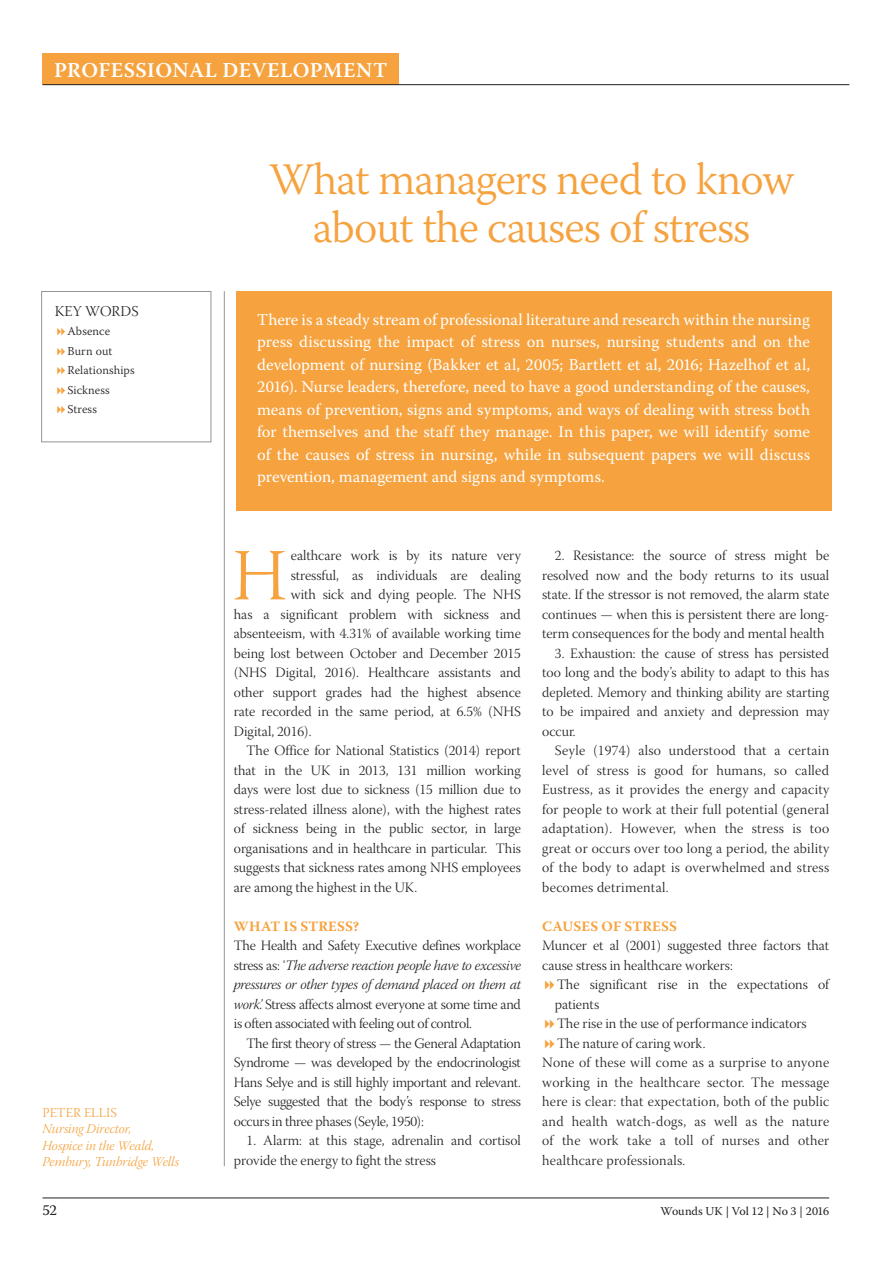
<style>
.page{position:relative;width:893px;height:1263px;background:#fff}
.page>*{position:absolute;margin:0;border:0;box-sizing:border-box;transform-origin:0 0}
.t1{font:73.35px "Warnock Pro Light Subh";color:#f6a23e}
.t2{font:300 45px/48px "Warnock Pro";letter-spacing:-.025em;color:#f6a23e;text-align:center}
.t3{font:600 21px "Warnock Pro";letter-spacing:.02em;color:#fff}
.t4{font:16.5px/22.5px "Warnock Pro";color:#fff;text-align:justify}
.t5{font:15px "Warnock Pro Light Subh";letter-spacing:.01em;color:#231f20}
.t6{font:15px "Warnock Pro";color:#231f20}
.t7{font:14.25px/19.5px "Warnock Pro Light Subh";color:#231f20;text-align:justify}
.t8{font:14.25px "Warnock Pro Light Subh";letter-spacing:.02em;color:#231f20}
.t9{font:14.25px/19.5px "Warnock Pro Light Subh";letter-spacing:-.02em;color:#231f20}
.t10{font:14.25px/19.5px "Warnock Pro Light It Subh";letter-spacing:-.02em;color:#231f20}
.t11{font:700 14.25px "Warnock Pro";letter-spacing:.01em;color:#f6a23e}
.t12{font:13.5px/16.2px "Warnock Pro Light It Subh";color:#f6a23e}
.t13{font:13.5px "Warnock Pro Light Subh";letter-spacing:.01em;color:#f6a23e}
.t14{font:300 12px/19.5px "Warnock Pro";letter-spacing:.01em;color:#231f20}
.t15{font:12px "Warnock Pro";letter-spacing:-.005em;color:#231f20}
.s1{font-family:"Warnock Pro Light Subh"}
.s2{font-family:"Warnock Pro Light It Subh"}
</style>
<div class="page">
<hr style="left:43px;top:1197px;width:786px;height:1px;background:#231f20">
<div style="left:43px;top:53px;width:356px;height:32px;background:#f6a23e"></div>
<hr style="left:43px;top:84px;width:806px;height:1px;background:#231f20">
<hr style="left:224px;top:291px;width:1px;height:875px;background:#939598">
<div style="left:236px;top:291px;width:595px;height:219px;background:#f6a23e"></div>
<div style="left:41px;top:291px;width:170px;height:151px;border:1px solid #939598"></div>
<h3 class="t3" style="left:54px;top:57px;width:335px">PROFESSIONAL DEVELOPMENT</h3>
<p class="t5" style="left:55px;top:303px;width:85px">KEY WORDS</p>
<p class="t14" style="left:67px;top:321px;width:69px">Absence<br>Burn out<br>Relationships<br>Sickness<br>Stress</p>
<p class="t13" style="left:43px;top:1105px;width:76px">PETER ELLIS</p>
<p class="t12" style="left:43px;top:1122px;width:138px">Nursing Director,<br>Hospice in the Weald,<br>Pembury, Tunbridge Wells</p>
<h2 class="t2" style="left:269px;top:155px;width:527px">What managers need to know about the causes of stress</h2>
<p class="t4" style="left:257px;top:308px;width:554px">There is a steady stream of professional literature and research within the nursing press discussing the impact of stress on nurses, nursing students and on the development of nursing (Bakker et al, 2005; Bartlett et al, 2016; Hazelhof et al, 2016). Nurse leaders, therefore, need to have a good understanding of the causes, means of prevention, signs and symptoms, and ways of dealing with stress both for themselves and the staff they manage. In this paper, we will identify some of the causes of stress in nursing, while in subsequent papers we will discuss prevention, management and signs and symptoms.</p>
<h1 class="t1" style="left:232px;top:536px;width:56px">H</h1>
<p class="t7" style="left:291px;top:548px;width:232px">ealthcare work is by its nature very</p>
<p class="t7" style="left:291px;top:567px;width:232px">stressful, as individuals are dealing</p>
<p class="t7" style="left:291px;top:587px;width:232px">with sick and dying people. The NHS</p>
<p class="t7" style="left:234px;top:606px;width:289px">has a significant problem with sickness and</p>
<p class="t7" style="left:234px;top:625px;width:289px">absenteeism, with 4.31% of available working time</p>
<p class="t7" style="left:234px;top:645px;width:289px">being lost between October and December 2015</p>
<p class="t7" style="left:234px;top:664px;width:289px">(NHS Digital, 2016). Healthcare assistants and</p>
<p class="t7" style="left:234px;top:684px;width:288px">other support grades had the highest absence</p>
<p class="t7" style="left:234px;top:703px;width:288px">rate recorded in the same period, at 6.5% (NHS</p>
<p class="t7" style="left:234px;top:723px;width:79px">Digital, 2016).</p>
<p class="t7" style="left:247px;top:742px;width:276px">The Office for National Statistics (2014) report</p>
<p class="t7" style="left:234px;top:762px;width:288px">that in the UK in 2013, 131 million working</p>
<p class="t7" style="left:234px;top:781px;width:289px">days were lost due to sickness (15 million due to</p>
<p class="t7" style="left:234px;top:801px;width:288px">stress-related illness alone), with the highest rates</p>
<p class="t7" style="left:234px;top:820px;width:289px">of sickness being in the public sector, in large</p>
<p class="t7" style="left:234px;top:840px;width:289px">organisations and in healthcare in particular. This</p>
<p class="t7" style="left:234px;top:859px;width:289px">suggests that sickness rates among NHS employees</p>
<p class="t7" style="left:234px;top:879px;width:185px">are among the highest in the UK.</p>
<p class="t11" style="left:234px;top:917px;width:127px">WHAT IS STRESS?</p>
<p class="t9" style="left:234px;top:937px;width:289px">The Health and Safety Executive defines workplace</p>
<p class="t10" style="left:234px;top:957px;width:289px"><span class="s1">stress as: ‘</span>The adverse reaction people have to excessive pressures or other types of demand placed on them at</p>
<p class="t9" style="left:234px;top:996px;width:288px"><span class="s2">work.’</span> Stress affects almost everyone at some time and is often associated with feeling out of control.</p>
<p class="t7" style="left:234px;top:1035px;width:289px;text-indent:13px">The first theory of stress — the General Adaptation Syndrome — was developed by the endocrinologist Hans Selye and is still highly important and relevant.<br>Selye suggested that the body’s response to stress occurs in three phases (Seyle, 1950):</p>
<p class="t7" style="left:234px;top:1132px;width:289px;text-indent:13px">1. Alarm: at this stage, adrenalin and cortisol provide the energy to fight the stress</p>
<p class="t7" style="left:542px;top:547px;width:289px;text-indent:13px">2. Resistance: the source of stress might be resolved now and the body returns to its usual state. If the stressor is not removed, the alarm state continues — when this is persistent there are long&shy;term consequences for the body and mental health</p>
<p class="t7" style="left:542px;top:645px;width:289px;text-indent:13px">3. Exhaustion: the cause of stress has persisted too long and the body’s ability to adapt to this has depleted. Memory and thinking ability are starting to be impaired and anxiety and depression may occur.</p>
<p class="t7" style="left:542px;top:742px;width:289px;text-indent:13px">Seyle (1974) also understood that a certain level of stress is good for humans, so called Eustress, as it provides the energy and capacity for people to work at their full potential (general adaptation). However, when the stress is too great or occurs over too long a period, the ability of the body to adapt is overwhelmed and stress becomes detrimental.</p>
<p class="t11" style="left:542px;top:917px;width:136px">CAUSES OF STRESS</p>
<p class="t7" style="left:542px;top:937px;width:288px">Muncer et al (2001) suggested three factors that cause stress in healthcare workers:</p>
<p class="t7" style="left:557px;top:976px;width:274px">The significant rise in the expectations of</p>
<p class="t7" style="left:555px;top:996px;width:46px">patients</p>
<p class="t7" style="left:557px;top:1015px;width:251px">The rise in the use of performance indicators</p>
<p class="t7" style="left:557px;top:1035px;width:150px">The nature of caring work.</p>
<p class="t8" style="left:542px;top:1055px;width:288px">None of these will come as a surprise to anyone</p>
<p class="t8" style="left:542px;top:1074px;width:289px">working in the healthcare sector. The message</p>
<p class="t8" style="left:542px;top:1094px;width:289px">here is clear: that expectation, both of the public</p>
<p class="t8" style="left:542px;top:1113px;width:289px">and health watch-dogs, as well as the nature</p>
<p class="t8" style="left:542px;top:1133px;width:289px">of the work take a toll of nurses and other</p>
<p class="t8" style="left:542px;top:1152px;width:145px">healthcare professionals.</p>
<p class="t6" style="left:43px;top:1201px;width:16px">52</p>
<p class="t15" style="left:661px;top:1204px;width:170px">Wounds UK | Vol 12 | No 3 | 2016</p>
</div>
